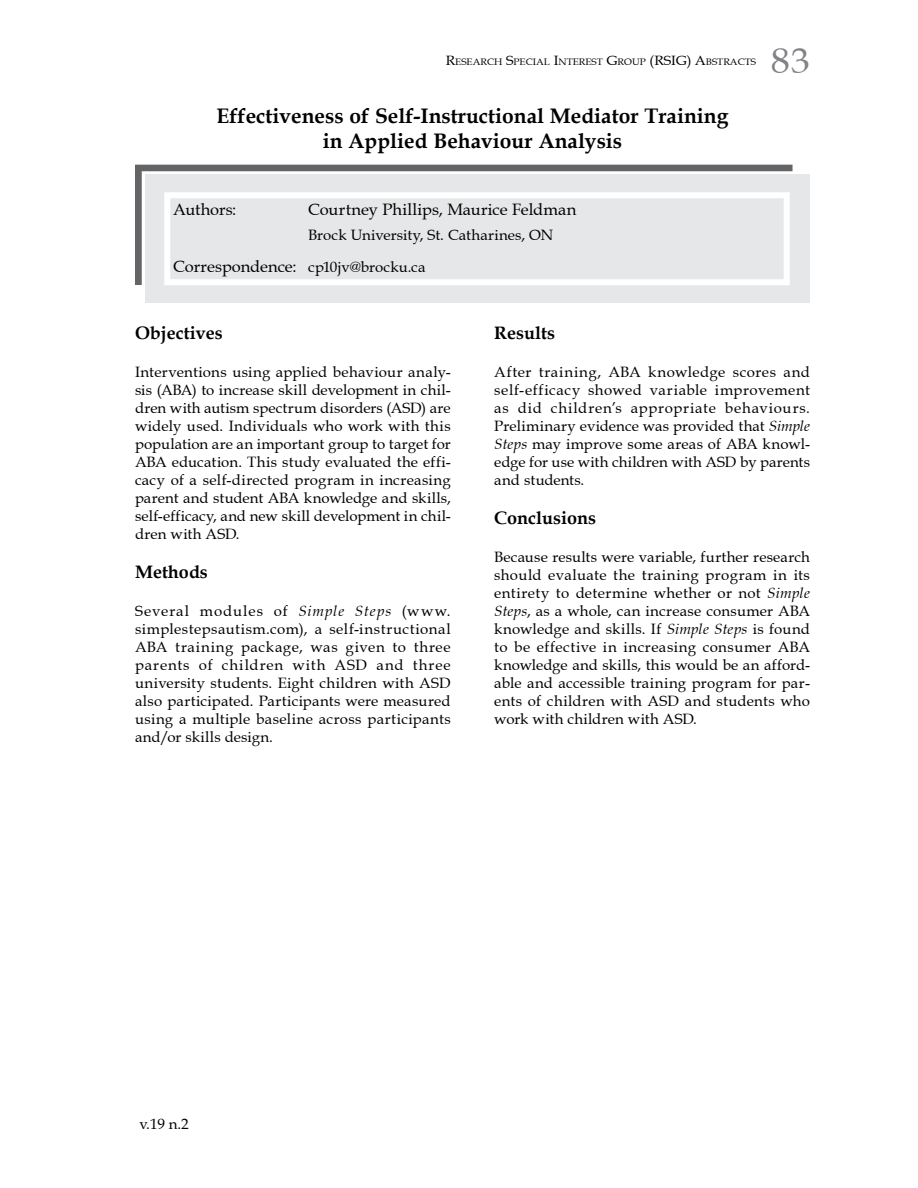
<style>
.page{position:relative;width:918px;height:1188px;background:#fff}
.page>*{position:absolute;margin:0;border:0;box-sizing:border-box;transform-origin:0 0}
.t1{font:36px "Book Antiqua";color:#808285;scale:1.05 1}
.t2{font:700 21px/25.2px "Book Antiqua";color:#000;text-align:center}
.t3{font:700 18px "Book Antiqua";color:#000}
.t4{font:16.5px "Book Antiqua";color:#000}
.t5{font:15px/18px "Book Antiqua";letter-spacing:.01em;color:#000;text-align:justify}
.t6{font:9.45px "Book Antiqua";color:#000;scale:1.05 1}
.s1{font-size:13.5px}
.s2{font-size:16.5px}
.s3{font-style:italic}
</style>
<div class="page">
<svg style="left:135px;top:165px;width:658px;height:120px;fill:#636466"></svg>
<div style="left:145px;top:174px;width:664px;height:129px;background:#e6e7e8"></div>
<div style="left:164px;top:192px;width:626px;height:93px;border:6px solid #fff"></div>
<p class="t6" style="left:446px;top:56px;width:297px"><span class="s1">R</span>ESEARCH <span class="s1">S</span>PECIAL <span class="s1">I</span>NTEREST <span class="s1">G</span>ROUP <span class="s1">(RSIG) A</span>BSTRACTS</p>
<h1 class="t1" style="left:771px;top:38px;width:38px">83</h1>
<h2 class="t2" style="left:217px;top:103px;width:513px">Effectiveness of Self‑Instructional Mediator Training in Applied Behaviour Analysis</h2>
<p class="t4" style="left:173px;top:199px;width:65px">Authors:</p>
<p class="t4" style="left:308px;top:199px;width:270px">Courtney Phillips, Maurice Feldman</p>
<p class="t5" style="left:173px;top:219px;width:381px;line-height:31.5px;text-indent:135px">Brock University, St. Catharines, ON<br><span class="s2">Correspondence:</span> cp10jv@brocku.ca</p>
<p class="t3" style="left:135px;top:320px;width:89px">Objectives</p>
<p class="t5" style="left:135px;top:363px;width:317px">Interventions using applied behaviour analy&shy;sis (ABA) to increase skill development in chil&shy;dren with autism spectrum disorders (ASD) are widely used. Individuals who work with this population are an important group to target for ABA education. This study evaluated the effi&shy;cacy of a self-directed program in increasing parent and student ABA knowledge and skills, self-efficacy, and new skill development in chil&shy;dren with ASD.</p>
<p class="t3" style="left:135px;top:560px;width:74px">Methods</p>
<p class="t5" style="left:135px;top:602px;width:317px">Several modules of <span class="s3">Simple Steps</span> (www. simplestepsautism.com), a self-instructional ABA training package, was given to three parents of children with ASD and three university students. Eight children with ASD also participated. Participants were measured using a multiple baseline across participants and/or skills design.</p>
<p class="t3" style="left:494px;top:320px;width:62px">Results</p>
<p class="t5" style="left:494px;top:363px;width:317px">After training, ABA knowledge scores and self-efficacy showed variable improvement as did children’s appropriate behaviours.<br>Preliminary evidence was provided that <span class="s3">Simple Steps</span> may improve some areas of ABA knowl&shy;edge for use with children with ASD by parents and students.</p>
<p class="t3" style="left:494px;top:506px;width:103px">Conclusions</p>
<p class="t5" style="left:494px;top:548px;width:317px">Because results were variable, further research should evaluate the training program in its entirety to determine whether or not <span class="s3">Simple Steps</span>, as a whole, can increase consumer ABA knowledge and skills. If <span class="s3">Simple Steps</span> is found to be effective in increasing consumer ABA knowledge and skills, this would be an afford&shy;able and accessible training program for par&shy;ents of children with ASD and students who work with children with ASD.</p>
<p class="t5" style="left:140px;top:1115px;width:51px">v.19 n.2</p>
</div>
